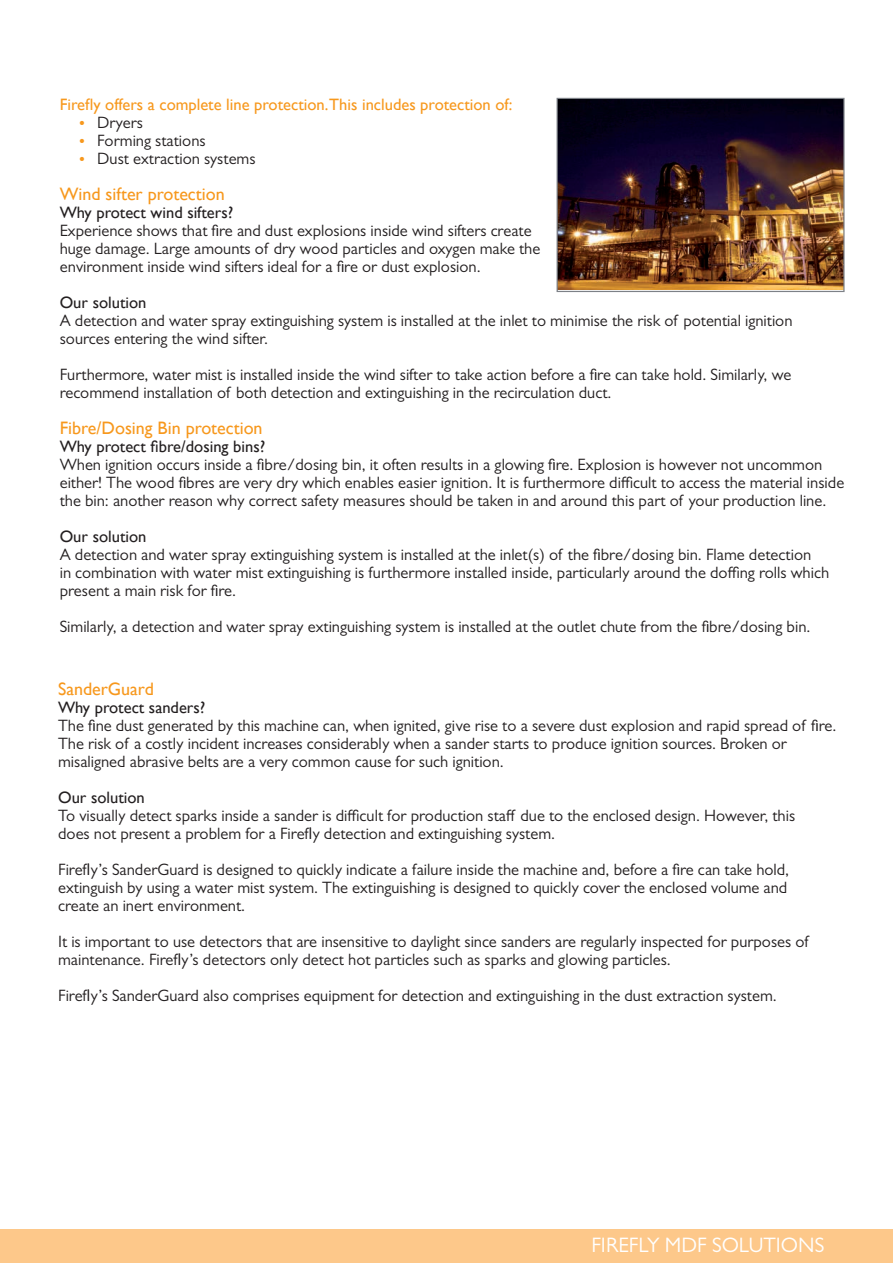
<style>
.page{position:relative;width:893px;height:1263px;background:#fff}
.page>*{position:absolute;margin:0;border:0;box-sizing:border-box;transform-origin:0 0}
.t1{font:21px "Gill Sans MT Pro";color:#fff}
.t2{font:18px "Gill Sans";color:#f7981d}
.t3{font:16.5px/18px "Gill Sans MT Pro";color:#231f20}
.t4{font:16.5px "Gill Sans";color:#231f20}
.t5{font:16.5px "Gill Sans";color:#f7981d}
.s1{font-family:"Adobe Garamond";font-size:15px;color:#f7981d}
</style>
<div class="page">
<img style="left:559px;top:100px;width:284px;height:190px">
<div style="left:557px;top:98px;width:288px;height:194px;border:1px solid #7d8187"></div>
<div style="left:0;top:1229px;width:893px;height:34px;background:#fdc88a"></div>
<p class="t5" style="left:60px;top:95px;width:454px">Firefly offers a complete line protection.This includes protection of:</p>
<p class="t3" style="left:79px;top:113px;width:65px"><span class="s1">•</span> Dryers</p>
<p class="t3" style="left:79px;top:131px;width:128px"><span class="s1">•</span> Forming stations</p>
<p class="t3" style="left:79px;top:149px;width:178px"><span class="s1">•</span> Dust extraction systems</p>
<p class="t2" style="left:60px;top:184px;width:166px">Wind sifter protection</p>
<p class="t4" style="left:60px;top:203px;width:175px">Why protect wind sifters?</p>
<p class="t3" style="left:60px;top:221px;width:482px">Experience shows that fire and dust explosions inside wind sifters create huge damage. Large amounts of dry wood particles and oxygen make the environment inside wind sifters ideal for a fire or dust explosion.</p>
<p class="t4" style="left:60px;top:293px;width:88px">Our solution</p>
<p class="t3" style="left:60px;top:312px;width:734px">A detection and water spray extinguishing system is installed at the inlet to minimise the risk of potential ignition sources entering the wind sifter.</p>
<p class="t3" style="left:60px;top:366px;width:733px">Furthermore, water mist is installed inside the wind sifter to take action before a fire can take hold. Similarly, we recommend installation of both detection and extinguishing in the recirculation duct.</p>
<p class="t2" style="left:60px;top:418px;width:204px">Fibre/Dosing Bin protection</p>
<p class="t4" style="left:60px;top:437px;width:207px">Why protect fibre/dosing bins?</p>
<p class="t3" style="left:60px;top:455px;width:786px">When ignition occurs inside a fibre/dosing bin, it often results in a glowing fire. Explosion is however not uncommon either! The wood fibres are very dry which enables easier ignition. It is furthermore difficult to access the material inside the bin: another reason why correct safety measures should be taken in and around this part of your production line.</p>
<p class="t4" style="left:60px;top:527px;width:88px">Our solution</p>
<p class="t3" style="left:60px;top:546px;width:771px">A detection and water spray extinguishing system is installed at the inlet(s) of the fibre/dosing bin. Flame detection<br>in combination with water mist extinguishing is furthermore installed inside, particularly around the doffing rolls which present a main risk for fire.</p>
<p class="t3" style="left:60px;top:618px;width:752px">Similarly, a detection and water spray extinguishing system is installed at the outlet chute from the fibre/dosing bin.</p>
<p class="t2" style="left:58px;top:678px;width:97px">SanderGuard</p>
<p class="t4" style="left:58px;top:698px;width:149px">Why protect sanders?</p>
<p class="t3" style="left:58px;top:716px;width:780px">The fine dust generated by this machine can, when ignited, give rise to a severe dust explosion and rapid spread of fire.<br>The risk of a costly incident increases considerably when a sander starts to produce ignition sources. Broken or misaligned abrasive belts are a very common cause for such ignition.</p>
<p class="t4" style="left:58px;top:788px;width:88px">Our solution</p>
<p class="t3" style="left:58px;top:806px;width:739px">To visually detect sparks inside a sander is difficult for production staff due to the enclosed design. However, this does not present a problem for a Firefly detection and extinguishing system.</p>
<p class="t3" style="left:58px;top:860px;width:733px;text-align:justify">Firefly’s SanderGuard is designed to quickly indicate a failure inside the machine and, before a fire can take hold, extinguish by using a water mist system. The extinguishing is designed to quickly cover the enclosed volume and create an inert environment.</p>
<p class="t3" style="left:58px;top:932px;width:752px">It is important to use detectors that are insensitive to daylight since sanders are regularly inspected for purposes of maintenance. Firefly’s detectors only detect hot particles such as sparks and glowing particles.</p>
<p class="t3" style="left:58px;top:986px;width:720px">Firefly’s SanderGuard also comprises equipment for detection and extinguishing in the dust extraction system.</p>
<p class="t1" style="left:591px;top:1232px;width:234px">FIREFLY MDF SOLUTIONS</p>
</div>
